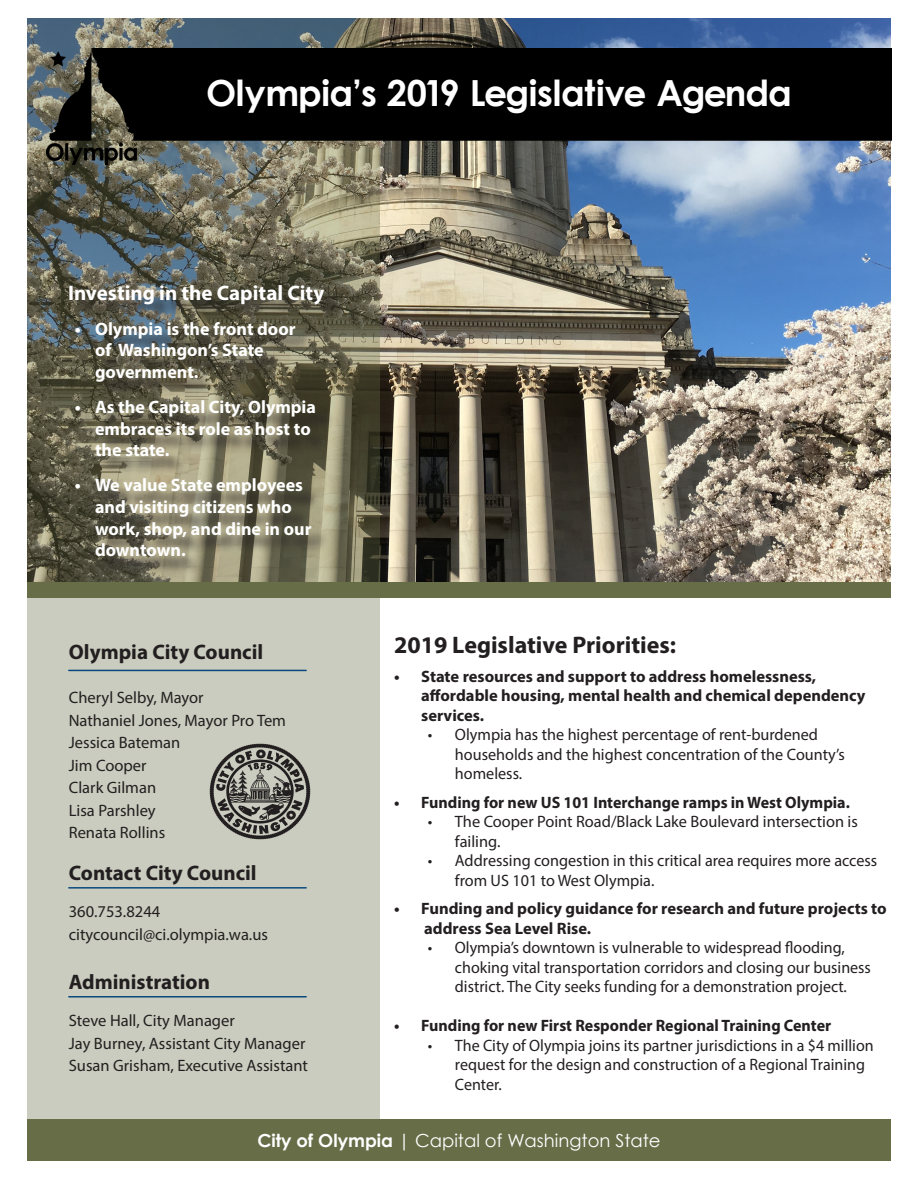
<style>
.page{position:relative;width:918px;height:1188px;background:#fff}
.page>*{position:absolute;margin:0;border:0;box-sizing:border-box;transform-origin:0 0}
.t1{font:700 36px "Century Gothic";letter-spacing:-.02em;color:#fff}
.t2{font:700 24px "Myriad Pro";color:#231f20}
.t3{font:700 21px "Myriad Pro";color:#231f20}
.t4{font:700 21px "Myriad Pro";color:#fff}
.t5{font:700 18px/21.6px "Myriad Pro";color:#fff}
.t6{font:18px "Century Gothic";color:#fff}
.t7{font:16.5px/19.5px "Myriad Pro";color:#231f20}
.t8{font:700 16.5px/19.5px "Myriad Pro";color:#231f20}
.s1{font-weight:700}
</style>
<div class="page">
<img style="left:379px;top:18px;width:512px;height:564px">
<svg style="left:27px;top:18px;width:352px;height:1102px;background:#a9ac9e"></svg>
<img style="left:47px;top:48px;width:844px;height:117px">
<div style="left:27px;top:1120px;width:864px;height:41px;background:#676d47"></div>
<div style="left:72px;top:288px;width:270px;height:287px;background:#231f20;opacity:.75"></div>
<hr style="left:69px;top:887px;width:237px;height:2px;background:#09497d">
<hr style="left:69px;top:996px;width:237px;height:2px;background:#09497d">
<hr style="left:69px;top:670px;width:237px;height:1px;background:#09497d">
<img style="left:210px;top:743px;width:101px;height:97px">
<div style="left:27px;top:582px;width:864px;height:15px;background:#676d47"></div>
<p class="t1" style="left:206px;top:66px;width:587px">Olympia’s 2019 Legislative Agenda</p>
<p class="t4" style="left:68px;top:279px;width:258px">Investing in the Capital City</p>
<p class="t5" style="left:95px;top:317px;width:202px;text-indent:-20px">• Olympia is the front door of Washingon’s State government.</p>
<p class="t5" style="left:95px;top:396px;width:223px;text-indent:-20px">• As the Capital City, Olympia embraces its role as host to the state.</p>
<p class="t5" style="left:95px;top:474px;width:218px;text-indent:-20px">• We value State employees and visiting citizens who work, shop, and dine in our downtown.</p>
<p class="t3" style="left:69px;top:638px;width:196px">Olympia City Council</p>
<p class="t7" style="left:69px;top:688px;width:136px">Cheryl Selby, Mayor</p>
<p class="t7" style="left:69px;top:710px;width:219px">Nathaniel Jones, Mayor Pro Tem</p>
<p class="t7" style="left:69px;top:733px;width:113px">Jessica Bateman</p>
<p class="t7" style="left:69px;top:755px;width:79px">Jim Cooper</p>
<p class="t7" style="left:69px;top:778px;width:89px">Clark Gilman</p>
<p class="t7" style="left:69px;top:800px;width:88px">Lisa Parshley</p>
<p class="t7" style="left:69px;top:823px;width:98px">Renata Rollins</p>
<p class="t3" style="left:69px;top:860px;width:189px">Contact City Council</p>
<p class="t7" style="left:69px;top:902px;width:93px">360.753.8244</p>
<p class="t7" style="left:69px;top:924px;width:201px">citycouncil@ci.olympia.wa.us</p>
<p class="t3" style="left:69px;top:969px;width:143px">Administration</p>
<p class="t7" style="left:69px;top:1011px;width:168px">Steve Hall, City Manager</p>
<p class="t7" style="left:69px;top:1033px;width:238px">Jay Burney, Assistant City Manager</p>
<p class="t7" style="left:69px;top:1056px;width:241px">Susan Grisham, Executive Assistant</p>
<p class="t2" style="left:394px;top:629px;width:283px">2019 Legislative Priorities:</p>
<p class="t8" style="left:421px;top:666px;width:446px;text-indent:-27px">• State resources and support to address homelessness, affordable housing, mental health and chemical dependency services.</p>
<p class="t7" style="left:455px;top:724px;width:391px;text-indent:-27px">• Olympia has the highest percentage of rent-burdened households and the highest concentration of the County’s homeless.</p>
<p class="t8" style="left:394px;top:792px;width:457px">• Funding for new US 101 Interchange ramps in West Olympia.</p>
<p class="t7" style="left:455px;top:811px;width:404px;text-indent:-27px">• The Cooper Point Road/Black Lake Boulevard intersection is failing.</p>
<p class="t7" style="left:455px;top:850px;width:424px;text-indent:-27px">• Addressing congestion in this critical area requires more access from US 101 to West Olympia.</p>
<p class="t8" style="left:394px;top:898px;width:494px">• Funding and policy guidance for research and future projects to</p>
<p class="t8" style="left:424px;top:918px;width:169px">address Sea Level Rise.</p>
<p class="t7" style="left:455px;top:937px;width:418px;text-indent:-27px">• Olympia’s downtown is vulnerable to widespread flooding, choking vital transportation corridors and closing our business district. The City seeks funding for a demonstration project.</p>
<p class="t8" style="left:394px;top:1015px;width:439px">• Funding for new First Responder Regional Training Center</p>
<p class="t7" style="left:455px;top:1035px;width:420px;text-indent:-27px">• The City of Olympia joins its partner jurisdictions in a $4 million request for the design and construction of a Regional Training<br>Center.</p>
<p class="t6" style="left:257px;top:1128px;width:405px"><span class="s1">City of Olympia</span> | Capital of Washington State</p>
</div>
